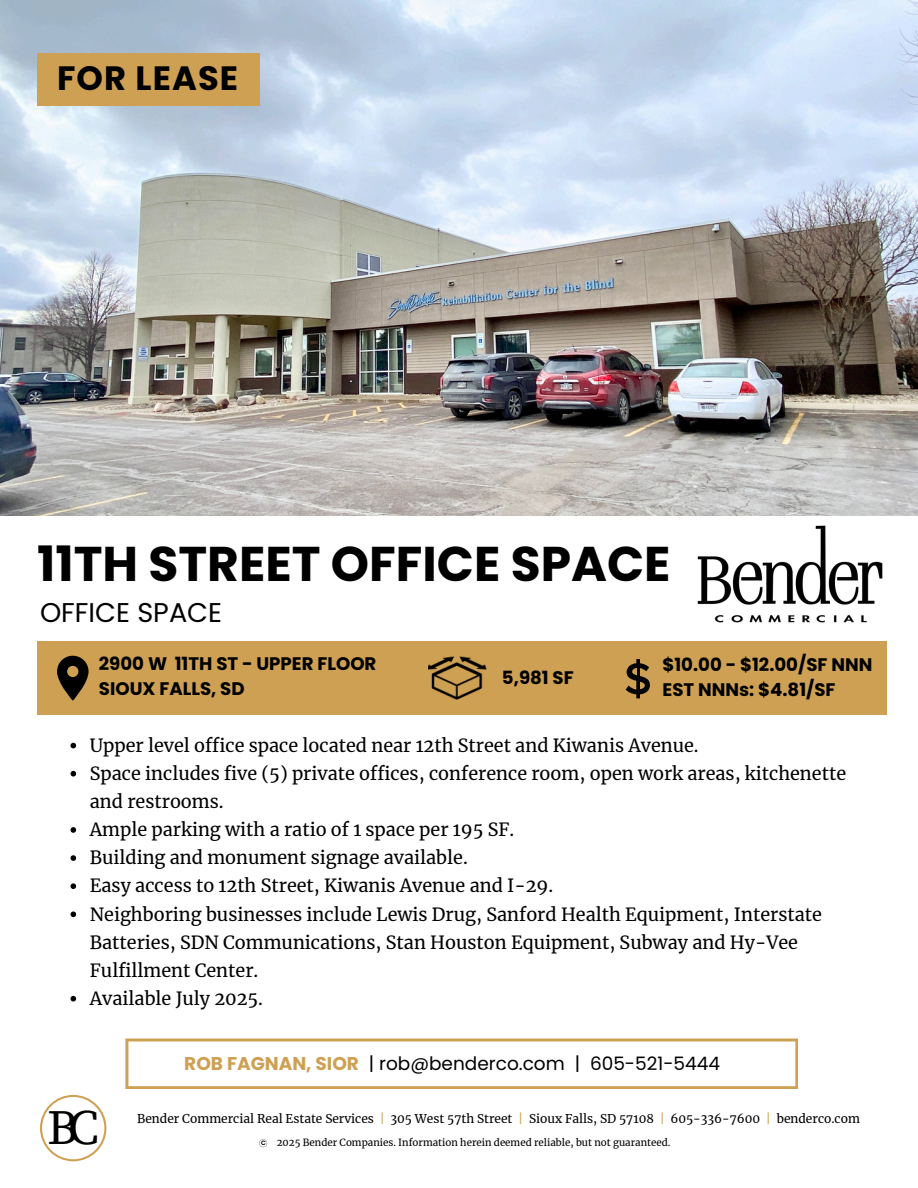
<style>
.page{position:relative;width:918px;height:1188px;background:#fff}
.page>*{position:absolute;margin:0;border:0;box-sizing:border-box;transform-origin:0 0}
.t1{font:48.9px "Source Serif Pro";color:#000}
.t2{font:700 48.75px "Poppins";color:#000}
.t3{font:700 33.75px "Poppins";letter-spacing:.035em;color:#000}
.t4{font:27.15px "Poppins";color:#000}
.t5{font:18.45px "Poppins";color:#000}
.t6{font:700 18.15px/24.8px "Poppins";color:#000}
.t7{font:18px/28.2px "Merriweather";color:#000}
.t8{font:12px "Merriweather";color:#000}
.t9{font:9.75px "Merriweather";color:#000}
.t10{font:700 6.6px "Cottorway Typeface";color:#000}
.s1{font-weight:700;color:#cea053}
.s2{color:#cea053}
</style>
<div class="page">
<img style="left:0;top:0;width:918px;height:515px">
<div style="left:37px;top:53px;width:222px;height:53px;background:#cea053"></div>
<svg style="left:71px;top:743px;width:5px;height:5px"></svg>
<svg style="left:71px;top:771px;width:5px;height:6px"></svg>
<svg style="left:71px;top:827px;width:5px;height:6px"></svg>
<svg style="left:71px;top:855px;width:5px;height:6px"></svg>
<svg style="left:71px;top:883px;width:5px;height:6px"></svg>
<svg style="left:71px;top:912px;width:5px;height:5px"></svg>
<svg style="left:71px;top:996px;width:5px;height:6px"></svg>
<div style="left:37px;top:642px;width:850px;height:73px;background:#cea053"></div>
<svg style="left:57px;top:656px;width:32px;height:45px"></svg>
<svg style="left:626px;top:659px;width:24px;height:39px"></svg>
<img style="left:429px;top:656px;width:58px;height:44px">
<img style="left:688px;top:525px;width:199px;height:117px">
<svg style="left:40px;top:1095px;width:66px;height:66px"></svg>
<svg style="left:259px;top:1139px;width:8px;height:8px"></svg>
<svg style="left:125px;top:1039px;width:673px;height:50px"></svg>
<p class="t3" style="left:57px;top:55px;width:183px">FOR LEASE</p>
<h5 class="t2" style="left:37px;top:530px;width:635px">11TH STREET OFFICE SPACE</h5>
<p class="t4" style="left:40px;top:594px;width:184px">OFFICE SPACE</p>
<h6 class="t6" style="left:99px;top:652px;width:279px">2900 W 11TH ST - UPPER FLOOR<br>SIOUX FALLS, SD</h6>
<p class="t6" style="left:663px;top:653px;width:211px">$10.00 - $12.00/SF NNN<br>EST NNNs: $4.81/SF</p>
<p class="t6" style="left:502px;top:665px;width:73px">5,981 SF</p>
<p class="t7" style="left:90px;top:731px;width:610px">Upper level office space located near 12th Street and Kiwanis Avenue.</p>
<h3 class="t7" style="left:90px;top:759px;width:758px">Space includes five (5) private offices, conference room, open work areas, kitchenette and restrooms.</h3>
<p class="t7" style="left:90px;top:816px;width:426px">Ample parking with a ratio of 1 space per 195 SF.</p>
<h1 class="t7" style="left:90px;top:844px;width:379px">Building and monument signage available.</h1>
<h4 class="t7" style="left:90px;top:872px;width:465px">Easy access to 12th Street, Kiwanis Avenue and I-29.</h4>
<p class="t7" style="left:90px;top:900px;width:734px">Neighboring businesses include Lewis Drug, Sanford Health Equipment, Interstate<br>Batteries, SDN Communications, Stan Houston Equipment, Subway and Hy-Vee<br>Fulfillment Center.</p>
<h5 class="t7" style="left:90px;top:984px;width:175px">Available July 2025.</h5>
<p class="t1" style="left:47px;top:1099px;width:53px">BC</p>
<p class="t5" style="left:184px;top:1051px;width:537px"><span class="s1">ROB FAGNAN, SIOR</span> | rob@benderco.com | 605-521-5444</p>
<p class="t8" style="left:137px;top:1111px;width:529px">Bender Commercial Real Estate Services <span class="s2">|</span> 305 West 57th Street <span class="s2">|</span> Sioux Falls, SD 57108 <span class="s2">|</span></p>
<p class="t8" style="left:670px;top:1111px;width:191px">605-336-7600 <span class="s2">|</span> benderco.com</p>
<p class="t10" style="left:261px;top:1139px;width:6px">C</p>
<p class="t9" style="left:277px;top:1136px;width:395px">2025 Bender Companies. Information herein deemed reliable, but not guaranteed.</p>
</div>
